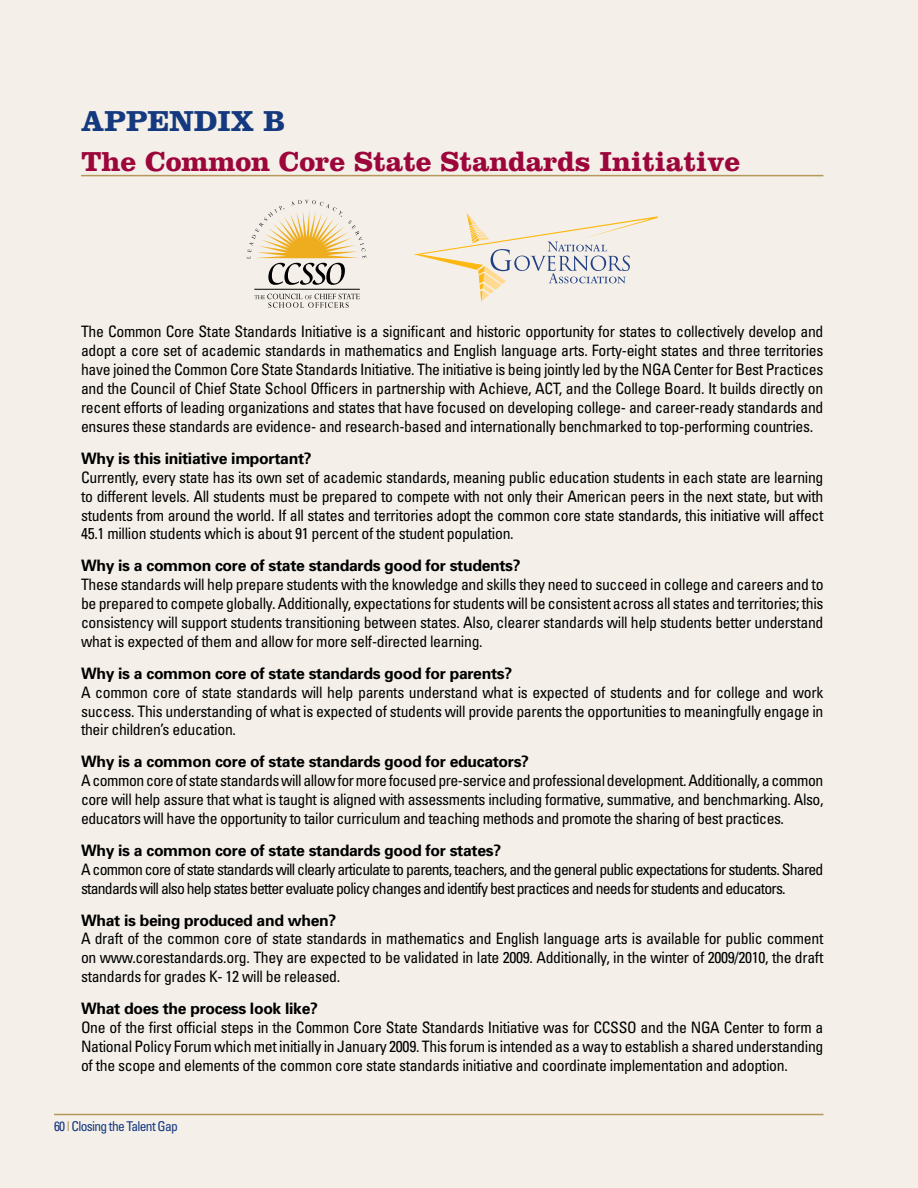
<style>
.page{position:relative;width:918px;height:1188px;background:#f4f0e9}
.page>*{position:absolute;margin:0;border:0;box-sizing:border-box;transform-origin:0 0}
.t1{font:700 30px "Clarendon";color:#15397f}
.t2{font:700 28.5px "Clarendon";color:#9d063b}
.t3{font:condensed 15.75px/18.9px "Univers";letter-spacing:-.02em;color:#000;text-align:justify}
.t4{font:700 15.75px "Univers";letter-spacing:-.02em;color:#000}
.t5{font:condensed 15.75px/18.9px "Univers";letter-spacing:-.05em;color:#000}
.t6{font:condensed 13.5px "Univers";letter-spacing:-.05em;color:#15397f}
.s1{color:#b4975a}
</style>
<div class="page">
<hr style="left:81px;top:175px;width:743px;height:1px;background:#b4975a">
<svg style="left:254px;top:294px;width:106px;height:14px"></svg>
<hr style="left:254px;top:289px;width:106px;height:1px;background:#000">
<svg style="left:247px;top:200px;width:119px;height:85px"></svg>
<svg style="left:414px;top:212px;width:244px;height:90px"></svg>
<hr style="left:54px;top:1114px;width:770px;height:1px;background:#b4975a">
<h1 class="t1" style="left:81px;top:103px;width:47px">Append</h1>
<h1 class="t1" style="left:218px;top:103px;width:68px">ix B</h1>
<h2 class="t2" style="left:81px;top:144px;width:661px">The Common Core State Standards Initiative</h2>
<p class="t3" style="left:81px;top:322px;width:744px">The Common Core State Standards Initiative is a significant and historic opportunity for states to collectively develop and adopt a core set of academic standards in mathematics and English language arts. Forty-eight states and three territories have joined the Common Core State Standards Initiative. The initiative is being jointly led by the NGA Center for Best Practices and the Council of Chief State School Officers in partnership with Achieve, ACT, and the College Board. It builds directly on recent efforts of leading organizations and states that have focused on developing college- and career-ready standards and ensures these standards are evidence- and research-based and internationally benchmarked to top-performing countries.</p>
<p class="t4" style="left:81px;top:448px;width:232px">Why is this initiative important?</p>
<p class="t3" style="left:81px;top:467px;width:744px">Currently, every state has its own set of academic standards, meaning public education students in each state are learning to different levels. All students must be prepared to compete with not only their American peers in the next state, but with students from around the world. If all states and territories adopt the common core state standards, this initiative will affect 45.1 million students which is about 91 percent of the student population.</p>
<p class="t4" style="left:81px;top:556px;width:441px">Why is a common core of state standards good for students?</p>
<p class="t3" style="left:81px;top:575px;width:744px">These standards will help prepare students with the knowledge and skills they need to succeed in college and careers and to be prepared to compete globally. Additionally, expectations for students will be consistent across all states and territories; this consistency will support students transitioning between states. Also, clearer standards will help students better understand what is expected of them and allow for more self-directed learning.</p>
<p class="t4" style="left:81px;top:663px;width:433px">Why is a common core of state standards good for parents?</p>
<p class="t3" style="left:81px;top:682px;width:744px">A common core of state standards will help parents understand what is expected of students and for college and work success. This understanding of what is expected of students will provide parents the opportunities to meaningfully engage in their children’s education.</p>
<p class="t4" style="left:81px;top:752px;width:450px">Why is a common core of state standards good for educators?</p>
<p class="t3" style="left:81px;top:771px;width:744px">A common core of state standards will allow for more focused pre-service and professional development. Additionally, a common core will help assure that what is taught is aligned with assessments including formative, summative, and benchmarking. Also, educators will have the opportunity to tailor curriculum and teaching methods and promote the sharing of best practices.</p>
<p class="t4" style="left:81px;top:840px;width:422px">Why is a common core of state standards good for states?</p>
<p class="t5" style="left:81px;top:859px;width:744px">A common core of state standards will clearly articulate to parents, teachers, and the general public expectations for students. Shared standards will also help states better evaluate policy changes and identify best practices and needs for students and educators.</p>
<p class="t4" style="left:81px;top:910px;width:257px">What is being produced and when?</p>
<p class="t3" style="left:81px;top:929px;width:744px">A draft of the common core of state standards in mathematics and English language arts is available for public comment on www.corestandards.org. They are expected to be validated in late 2009. Additionally, in the winter of 2009/2010, the draft standards for grades K- 12 will be released.</p>
<p class="t4" style="left:81px;top:998px;width:239px">What does the process look like?</p>
<p class="t3" style="left:81px;top:1018px;width:744px">One of the first official steps in the Common Core State Standards Initiative was for CCSSO and the NGA Center to form a National Policy Forum which met initially in January 2009. This forum is intended as a way to establish a shared understanding of the scope and elements of the common core state standards initiative and coordinate implementation and adoption.</p>
<p class="t6" style="left:54px;top:1118px;width:125px">60 <span class="s1">l</span> Closing the Talent Gap</p>
</div>
